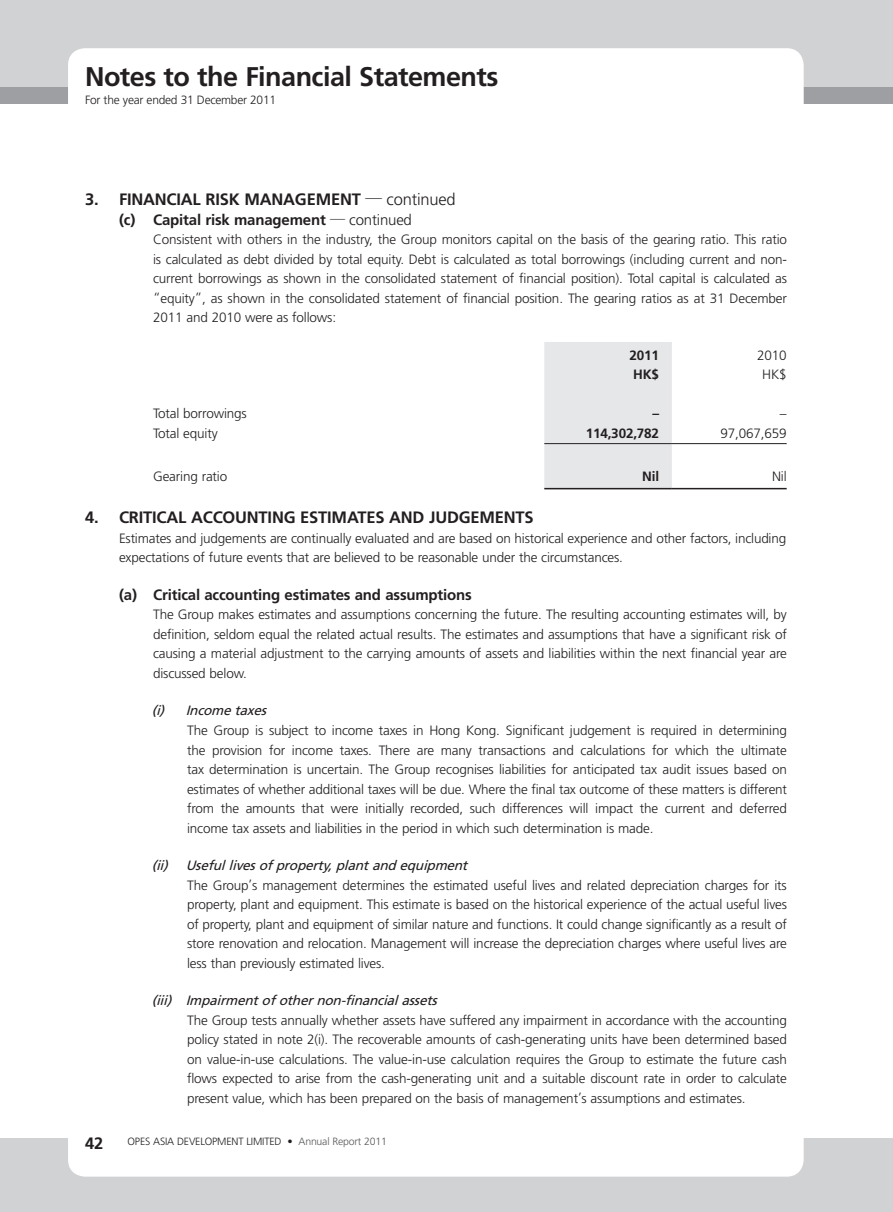
<style>
.page{position:relative;width:893px;height:1212px;background:#fff}
.page>*{position:absolute;margin:0;border:0;box-sizing:border-box;transform-origin:0 0}
.t1{font:700 27px "Frutiger LT Std";letter-spacing:-.02em;color:#231f20}
.Heading_1{font:700 16.5px "Frutiger LT Std";letter-spacing:-.01em;color:#231f20}
.Heading_2{font:700 15px "Frutiger LT Std";letter-spacing:-.01em;color:#231f20}
.Body_Text{font:300 13.5px/19.5px "Frutiger LT Std";letter-spacing:-.01em;color:#231f20;text-align:justify}
.Heading_3{font:italic 13.5px "Frutiger LT Std";color:#231f20}
.Body_Text-2{font:700 13.5px "Frutiger LT Std";letter-spacing:-.01em;color:#231f20}
.t2{font:300 12px "Frutiger LT Std";letter-spacing:-.02em;color:#231f20}
.t3{font:300 10.5px "Frutiger LT Std";letter-spacing:-.015em;color:#231f20}
.s1{font-family:"M Hei HK";font-weight:300}
.s2{font-weight:300}
.s3{color:#57585a}
</style>
<div class="page">
<div style="left:0;top:86px;width:893px;height:17px;background:#9d9fa2"></div>
<div style="left:0;top:0;width:893px;height:86px;background:#d1d2d4"></div>
<div style="left:68px;top:48px;width:736px;height:77px;background:#fff;border-radius:17px"></div>
<div style="left:0;top:1138px;width:893px;height:74px;background:#d1d2d4"></div>
<div style="left:68px;top:1100px;width:736px;height:76px;background:#fff;border-radius:17px"></div>
<div style="left:544px;top:342px;width:128px;height:146px;background:#e6e7e9"></div>
<hr style="left:544px;top:443px;width:128px;height:1px;background:#231f20">
<hr style="left:672px;top:443px;width:115px;height:1px;background:#231f20">
<hr style="left:544px;top:488px;width:128px;height:1px;background:#231f20">
<hr style="left:672px;top:488px;width:115px;height:1px;background:#231f20">
<h1 class="t1" style="left:85px;top:61px;width:415px">Notes to the Financial Statements</h1>
<p class="t2" style="left:85px;top:93px;width:193px">For the year ended 31 December 2011</p>
<p class="Heading_1" style="left:85px;top:190px;width:372px">3. FINANCIAL RISK MANAGEMENT <span class="s1">—</span> <span class="s2">continued</span></p>
<p class="Heading_2" style="left:119px;top:211px;width:294px">(c) Capital risk management <span class="s1">—</span> <span class="s2">continued</span></p>
<p class="Body_Text" style="left:153px;top:230px;width:635px">Consistent with others in the industry, the Group monitors capital on the basis of the gearing ratio. This ratio is calculated as debt divided by total equity. Debt is calculated as total borrowings (including current and non&shy;current borrowings as shown in the consolidated statement of financial position). Total capital is calculated as “equity”, as shown in the consolidated statement of financial position. The gearing ratios as at 31 December 2011 and 2010 were as follows:</p>
<p class="Body_Text-2" style="left:630px;top:347px;width:31px">2011</p>
<p class="Body_Text" style="left:757px;top:346px;width:31px">2010</p>
<p class="Body_Text-2" style="left:633px;top:367px;width:27px">HK$</p>
<p class="Body_Text" style="left:762px;top:365px;width:26px">HK$</p>
<p class="Body_Text" style="left:153px;top:404px;width:95px">Total borrowings</p>
<p class="Body_Text-2" style="left:652px;top:406px;width:8px">–</p>
<p class="Body_Text" style="left:780px;top:404px;width:8px">–</p>
<p class="Body_Text" style="left:153px;top:424px;width:66px">Total equity</p>
<p class="Body_Text-2" style="left:586px;top:425px;width:75px">114,302,782</p>
<p class="Body_Text" style="left:721px;top:424px;width:68px">97,067,659</p>
<p class="Body_Text" style="left:153px;top:467px;width:76px">Gearing ratio</p>
<p class="Body_Text-2" style="left:642px;top:469px;width:18px">Nil</p>
<p class="Body_Text" style="left:772px;top:467px;width:16px">Nil</p>
<p class="Heading_1" style="left:85px;top:508px;width:450px">4. CRITICAL ACCOUNTING ESTIMATES AND JUDGEMENTS</p>
<p class="Body_Text" style="left:119px;top:529px;width:669px">Estimates and judgements are continually evaluated and are based on historical experience and other factors, including expectations of future events that are believed to be reasonable under the circumstances.</p>
<p class="Heading_2" style="left:119px;top:586px;width:354px">(a) Critical accounting estimates and assumptions</p>
<p class="Body_Text" style="left:153px;top:605px;width:635px">The Group makes estimates and assumptions concerning the future. The resulting accounting estimates will, by definition, seldom equal the related actual results. The estimates and assumptions that have a significant risk of causing a material adjustment to the carrying amounts of assets and liabilities within the next financial year are discussed below.</p>
<p class="Heading_3" style="left:152px;top:703px;width:120px">(i) Income taxes</p>
<p class="Body_Text" style="left:187px;top:721px;width:601px">The Group is subject to income taxes in Hong Kong. Significant judgement is required in determining the provision for income taxes. There are many transactions and calculations for which the ultimate tax determination is uncertain. The Group recognises liabilities for anticipated tax audit issues based on estimates of whether additional taxes will be due. Where the final tax outcome of these matters is different from the amounts that were initially recorded, such differences will impact the current and deferred income tax assets and liabilities in the period in which such determination is made.</p>
<p class="Heading_3" style="left:152px;top:857px;width:321px">(ii) Useful lives of property, plant and equipment</p>
<p class="Body_Text" style="left:187px;top:875px;width:601px">The Group’s management determines the estimated useful lives and related depreciation charges for its property, plant and equipment. This estimate is based on the historical experience of the actual useful lives of property, plant and equipment of similar nature and functions. It could change significantly as a result of store renovation and relocation. Management will increase the depreciation charges where useful lives are less than previously estimated lives.</p>
<p class="Heading_3" style="left:152px;top:992px;width:291px">(iii) Impairment of other non-financial assets</p>
<p class="Body_Text" style="left:187px;top:1010px;width:601px">The Group tests annually whether assets have suffered any impairment in accordance with the accounting policy stated in note 2(i). The recoverable amounts of cash-generating units have been determined based on value-in-use calculations. The value-in-use calculation requires the Group to estimate the future cash flows expected to arise from the cash-generating unit and a suitable discount rate in order to calculate present value, which has been prepared on the basis of management’s assumptions and estimates.</p>
<p class="Heading_1" style="left:85px;top:1133px;width:20px">42</p>
<p class="t3" style="left:128px;top:1135px;width:261px">OPES ASIA DEVELOPMENT LIMITED • <span class="s3">Annual Report 2011</span></p>
</div>
